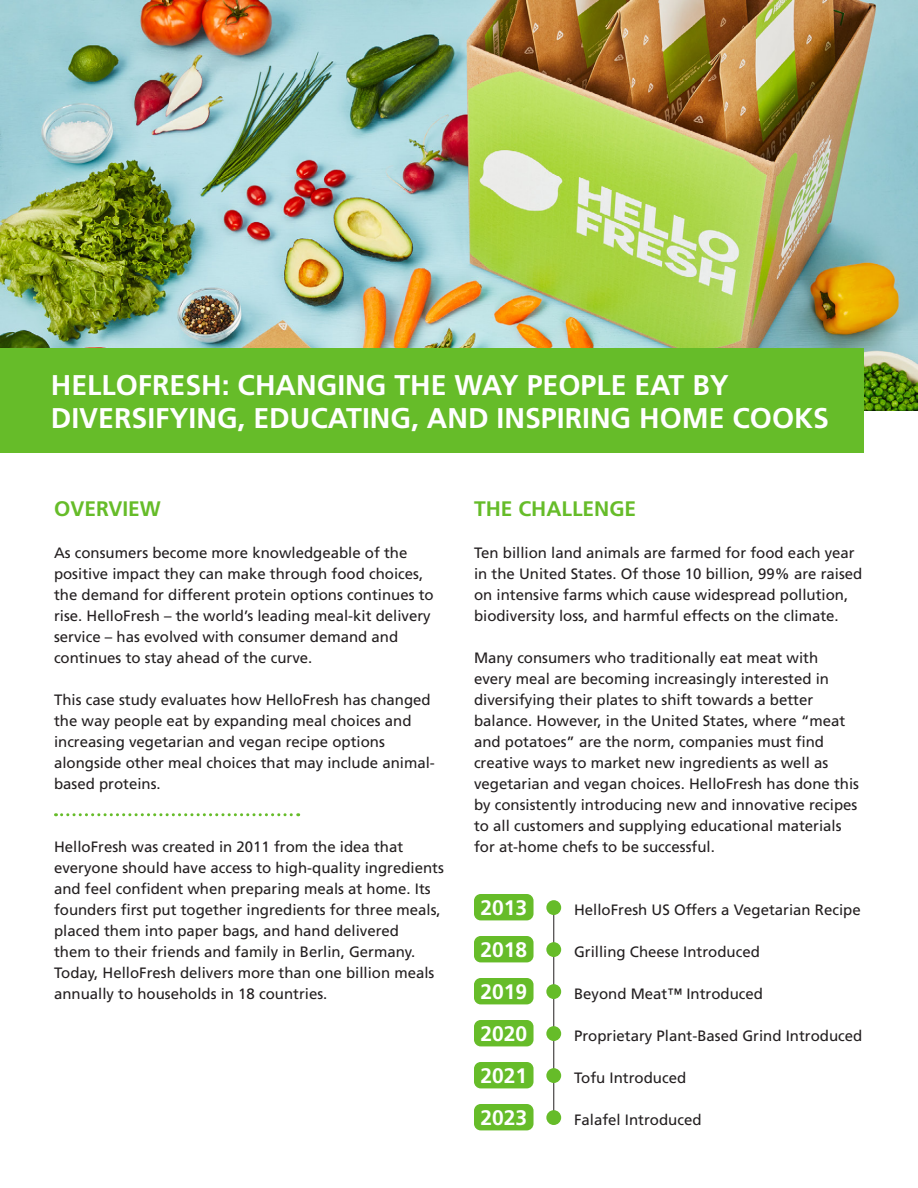
<style>
.page{position:relative;width:918px;height:1188px;background:#fff}
.page>*{position:absolute;margin:0;border:0;box-sizing:border-box;transform-origin:0 0}
.t1{font:700 28.5px/33px "Frutiger LT Com";color:#fff}
.t2{font:700 21px/42px "Frutiger LT Com";color:#fff;text-align:justify}
.t3{font:700 21px "Frutiger LT Com";color:#66bc29}
.t4{font:15px/21px "Frutiger LT Com";color:#231f20}
</style>
<div class="page">
<div style="left:474px;top:936px;width:60px;height:26px;background:#66bc29;border-radius:7px"></div>
<div style="left:474px;top:978px;width:60px;height:26px;background:#66bc29;border-radius:7px"></div>
<div style="left:474px;top:1020px;width:60px;height:26px;background:#66bc29;border-radius:7px"></div>
<div style="left:474px;top:1062px;width:60px;height:26px;background:#66bc29;border-radius:7px"></div>
<div style="left:474px;top:1104px;width:60px;height:26px;background:#66bc29;border-radius:7px"></div>
<div style="left:474px;top:894px;width:60px;height:26px;background:#66bc29;border-radius:7px"></div>
<img style="left:0;top:0;width:918px;height:411px">
<div style="left:0;top:348px;width:864px;height:105px;background:#66bc29"></div>
<svg style="left:56px;top:813px;width:243px;height:3px"></svg>
<hr style="left:553px;top:908px;width:1px;height:210px;background:#231f20">
<div style="left:546px;top:900px;width:15px;height:15px;background:#66bc29;border-radius:50%"></div>
<div style="left:546px;top:942px;width:15px;height:15px;background:#66bc29;border-radius:50%"></div>
<div style="left:546px;top:984px;width:15px;height:15px;background:#66bc29;border-radius:50%"></div>
<div style="left:546px;top:1026px;width:15px;height:15px;background:#66bc29;border-radius:50%"></div>
<div style="left:546px;top:1068px;width:15px;height:15px;background:#66bc29;border-radius:50%"></div>
<div style="left:546px;top:1110px;width:15px;height:15px;background:#66bc29;border-radius:50%"></div>
<h1 class="t1" style="left:51px;top:368px;width:780px">HELLOFRESH: CHANGING THE WAY PEOPLE EAT BY<br>DIVERSIFYING, EDUCATING, AND INSPIRING HOME COOKS</h1>
<h2 class="t3" style="left:54px;top:496px;width:108px">OVERVIEW</h2>
<p class="t4" style="left:54px;top:542px;width:381px">As consumers become more knowledgeable of the positive impact they can make through food choices, the demand for different protein options continues to rise. HelloFresh – the world’s leading meal-kit delivery service – has evolved with consumer demand and continues to stay ahead of the curve.</p>
<p class="t4" style="left:54px;top:689px;width:382px">This case study evaluates how HelloFresh has changed the way people eat by expanding meal choices and increasing vegetarian and vegan recipe options alongside other meal choices that may include animal&shy;based proteins.</p>
<p class="t4" style="left:54px;top:836px;width:391px">HelloFresh was created in 2011 from the idea that everyone should have access to high-quality ingredients and feel confident when preparing meals at home. Its founders first put together ingredients for three meals, placed them into paper bags, and hand delivered<br>them to their friends and family in Berlin, Germany.<br>Today, HelloFresh delivers more than one billion meals annually to households in 18 countries.</p>
<h2 class="t3" style="left:474px;top:496px;width:164px">THE CHALLENGE</h2>
<p class="t4" style="left:474px;top:542px;width:390px">Ten billion land animals are farmed for food each year in the United States. Of those 10 billion, 99% are raised on intensive farms which cause widespread pollution, biodiversity loss, and harmful effects on the climate.</p>
<p class="t4" style="left:474px;top:647px;width:387px">Many consumers who traditionally eat meat with every meal are becoming increasingly interested in diversifying their plates to shift towards a better balance. However, in the United States, where “meat and potatoes” are the norm, companies must find creative ways to market new ingredients as well as vegetarian and vegan choices. HelloFresh has done this by consistently introducing new and innovative recipes to all customers and supplying educational materials for at-home chefs to be successful.</p>
<h2 class="t2" style="left:480px;top:887px;width:48px">2013<br>2018<br>2019<br>2020<br>2021<br>2023</h2>
<p class="t4" style="left:574px;top:899px;width:288px">HelloFresh US Offers a Vegetarian Recipe</p>
<p class="t4" style="left:574px;top:941px;width:187px">Grilling Cheese Introduced</p>
<p class="t4" style="left:574px;top:983px;width:191px">Beyond Meat™ Introduced</p>
<p class="t4" style="left:574px;top:1025px;width:290px">Proprietary Plant-Based Grind Introduced</p>
<p class="t4" style="left:574px;top:1067px;width:114px">Tofu Introduced</p>
<p class="t4" style="left:574px;top:1109px;width:129px">Falafel Introduced</p>
</div>
